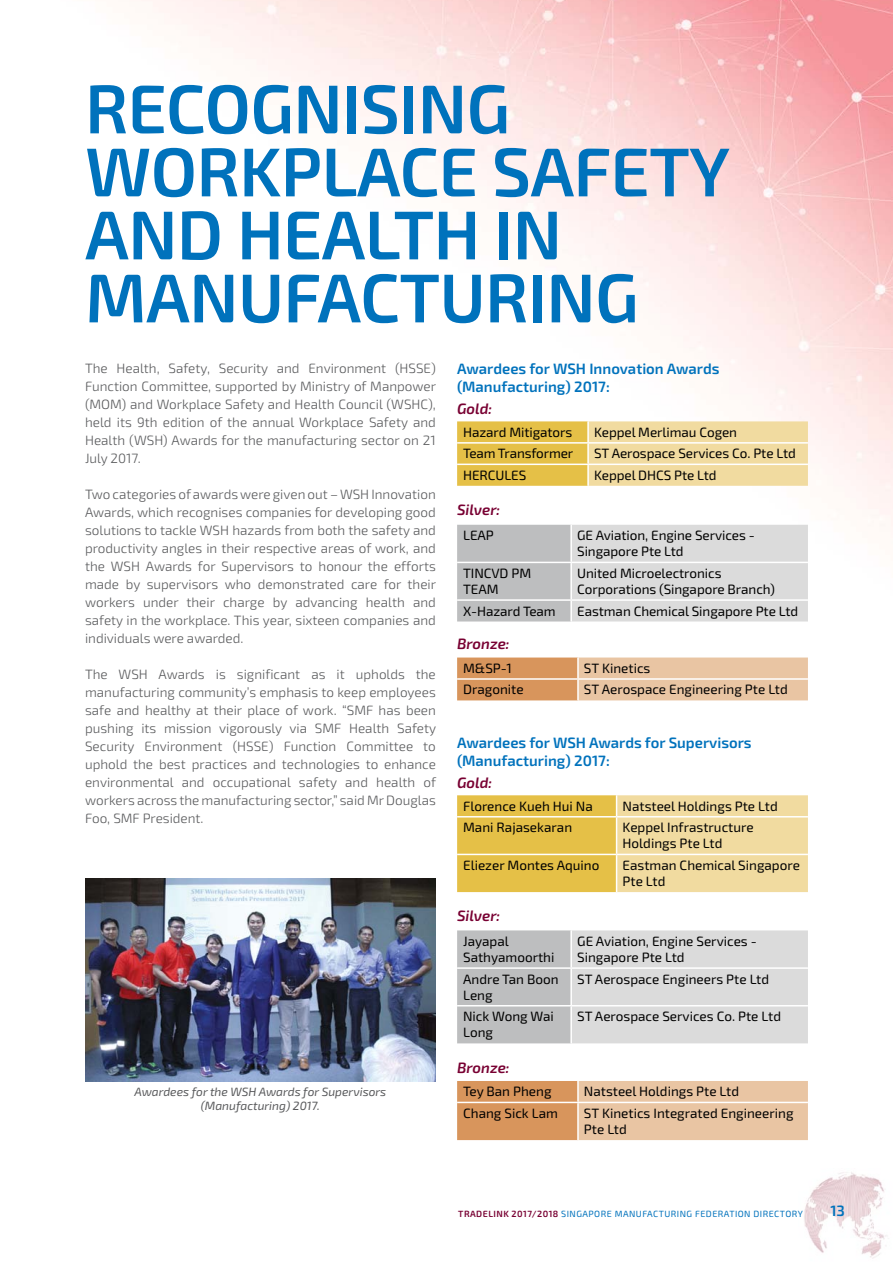
<style>
.page{position:relative;width:893px;height:1263px;background:#fff}
.page>*{position:absolute;margin:0;border:0;box-sizing:border-box;transform-origin:0 0}
.t1{font:600 69px/63px "Exo 2";letter-spacing:-.01em;color:#0072bc}
.t2{font:600 15px/18px "Exo 2";color:#0072bc}
.t3{font:italic 600 15px "Exo 2";color:#780032}
.t4{font:300 13.5px/18px "Exo 2";color:#58595b;text-align:justify}
.t5{font:13.5px/16.2px "Exo 2";color:#000}
.t6{font:italic 12px/13.5px "Exo 2";color:#58595b;text-align:center}
.t7{font:9px "Exo 2";letter-spacing:.05em;color:#0072bc}
.s1{font-weight:600;color:#780032}
</style>
<div class="page">
<img style="left:804px;top:1172px;width:83px;height:87px">
<img style="left:141px;top:0;width:752px;height:701px">
<svg style="left:457px;top:421px;width:351px;height:65px;background:#ecd181"></svg>
<hr style="left:587px;top:421px;width:2px;height:21px;background:#fff">
<hr style="left:457px;top:442px;width:131px;height:2px;background:#fff">
<hr style="left:588px;top:442px;width:220px;height:2px;background:#fff">
<hr style="left:587px;top:444px;width:2px;height:20px;background:#fff">
<hr style="left:457px;top:464px;width:131px;height:1px;background:#fff">
<hr style="left:588px;top:464px;width:220px;height:1px;background:#fff">
<hr style="left:587px;top:465px;width:2px;height:21px;background:#fff">
<svg style="left:457px;top:525px;width:351px;height:96px;background:#d1d1d2"></svg>
<hr style="left:570px;top:525px;width:2px;height:37px;background:#fff">
<hr style="left:457px;top:562px;width:114px;height:1px;background:#fff">
<hr style="left:571px;top:562px;width:237px;height:1px;background:#fff">
<hr style="left:570px;top:563px;width:2px;height:36px;background:#fff">
<hr style="left:457px;top:599px;width:114px;height:2px;background:#fff">
<hr style="left:571px;top:599px;width:237px;height:2px;background:#fff">
<hr style="left:570px;top:601px;width:2px;height:20px;background:#fff">
<svg style="left:457px;top:657px;width:351px;height:43px;background:#e3b58c"></svg>
<hr style="left:577px;top:657px;width:2px;height:21px;background:#fff">
<hr style="left:457px;top:678px;width:121px;height:2px;background:#fff">
<hr style="left:578px;top:678px;width:230px;height:2px;background:#fff">
<hr style="left:577px;top:680px;width:2px;height:20px;background:#fff">
<svg style="left:457px;top:795px;width:351px;height:97px;background:#ebcf79"></svg>
<hr style="left:457px;top:816px;width:160px;height:1px;background:#fff">
<hr style="left:617px;top:816px;width:191px;height:1px;background:#fff">
<hr style="left:616px;top:817px;width:1px;height:37px;background:#fff">
<hr style="left:457px;top:854px;width:160px;height:1px;background:#fff">
<hr style="left:617px;top:854px;width:191px;height:1px;background:#fff">
<hr style="left:616px;top:855px;width:1px;height:37px;background:#fff">
<svg style="left:457px;top:930px;width:351px;height:113px;background:#d1d2d2"></svg>
<hr style="left:570px;top:930px;width:2px;height:37px;background:#fff">
<hr style="left:457px;top:967px;width:114px;height:2px;background:#fff">
<hr style="left:571px;top:967px;width:237px;height:2px;background:#fff">
<hr style="left:570px;top:969px;width:2px;height:36px;background:#fff">
<hr style="left:457px;top:1005px;width:114px;height:1px;background:#fff">
<hr style="left:571px;top:1005px;width:237px;height:1px;background:#fff">
<hr style="left:570px;top:1006px;width:2px;height:37px;background:#fff">
<svg style="left:457px;top:1081px;width:351px;height:59px;background:#e3b58b"></svg>
<hr style="left:577px;top:1081px;width:2px;height:21px;background:#fff">
<hr style="left:457px;top:1102px;width:121px;height:1px;background:#fff">
<hr style="left:578px;top:1102px;width:230px;height:1px;background:#fff">
<hr style="left:577px;top:1103px;width:2px;height:37px;background:#fff">
<img style="left:85px;top:878px;width:351px;height:204px">
<h1 class="t1" style="left:85px;top:79px;width:646px">Recognising<br>Workplace Safety and</h1>
<h1 class="t1" style="left:237px;top:205px;width:85px">Health</h1>
<h1 class="t1" style="left:85px;top:205px;width:555px;text-indent:409px">in<br>Man ufacturin g</h1>
<p class="t4" style="left:85px;top:360px;width:353px">The Health, Safety, Security and Environment (HSSE)<br>Function Committee, supported by Ministry of Manpower (MOM) and Workplace Safety and Health Council (WSHC), held its 9th edition of the annual Workplace Safety and Health (WSH) Awards for the manufacturing sector on 21<br>July 2017.</p>
<p class="t4" style="left:85px;top:486px;width:353px">Two categories of awards were given out – WSH Innovation Awards, which recognises companies for developing good solutions to tackle WSH hazards from both the safety and productivity angles in their respective areas of work, and the WSH Awards for Supervisors to honour the efforts made by supervisors who demonstrated care for their workers under their charge by advancing health and safety in the workplace. This year, sixteen companies and individuals were awarded.</p>
<p class="t4" style="left:85px;top:665px;width:353px">The WSH Awards is significant as it upholds the manufacturing community’s emphasis to keep employees safe and healthy at their place of work. “SMF has been pushing its mission vigorously via SMF Health Safety Security Environment (HSSE) Function Committee to uphold the best practices and technologies to enhance environmental and occupational safety and health of workers across the manufacturing sector,” said Mr Douglas Foo, SMF President.</p>
<p class="t2" style="left:457px;top:360px;width:264px">Awardees for WSH Innovation Awards (Manufacturing) 2017:</p>
<p class="t3" style="left:457px;top:400px;width:37px">Gold:</p>
<p class="t5" style="left:463px;top:424px;width:111px">Hazard Mitigators</p>
<p class="t5" style="left:594px;top:424px;width:145px">Keppel Merlimau Cogen</p>
<p class="t5" style="left:463px;top:446px;width:112px">Team Transformer</p>
<p class="t5" style="left:594px;top:446px;width:203px">ST Aerospace Services Co. Pte Ltd</p>
<p class="t5" style="left:463px;top:467px;width:65px">HERCULES</p>
<p class="t5" style="left:594px;top:467px;width:124px">Keppel DHCS Pte Ltd</p>
<p class="t3" style="left:457px;top:501px;width:45px">Silver:</p>
<p class="t5" style="left:463px;top:528px;width:32px">LEAP</p>
<p class="t5" style="left:577px;top:528px;width:179px">GE Aviation, Engine Services -<br>Singapore Pte Ltd</p>
<p class="t5" style="left:463px;top:565px;width:70px">TINCVD PM<br>TEAM</p>
<p class="t5" style="left:577px;top:565px;width:199px">United Microelectronics<br>Corporations (Singapore Branch)</p>
<p class="t5" style="left:463px;top:603px;width:94px">X-Hazard Team</p>
<p class="t5" style="left:577px;top:603px;width:222px">Eastman Chemical Singapore Pte Ltd</p>
<p class="t3" style="left:457px;top:635px;width:54px">Bronze:</p>
<p class="t5" style="left:463px;top:660px;width:50px">M&amp;SP-1</p>
<p class="t5" style="left:584px;top:660px;width:68px">ST Kinetics</p>
<p class="t5" style="left:463px;top:682px;width:62px">Dragonite</p>
<p class="t5" style="left:584px;top:682px;width:205px">ST Aerospace Engineering Pte Ltd</p>
<p class="t2" style="left:457px;top:734px;width:296px">Awardees for WSH Awards for Supervisors (Manufacturing) 2017:</p>
<p class="t3" style="left:457px;top:774px;width:37px">Gold:</p>
<p class="t5" style="left:463px;top:798px;width:131px">Florence Kueh Hui Na</p>
<p class="t5" style="left:623px;top:798px;width:157px">Natsteel Holdings Pte Ltd</p>
<p class="t5" style="left:463px;top:820px;width:111px">Mani Rajasekaran</p>
<p class="t5" style="left:623px;top:820px;width:133px">Keppel Infrastructure<br>Holdings Pte Ltd</p>
<p class="t5" style="left:463px;top:857px;width:138px">Eliezer Montes Aquino</p>
<p class="t5" style="left:623px;top:857px;width:179px">Eastman Chemical Singapore<br>Pte Ltd</p>
<p class="t3" style="left:457px;top:907px;width:45px">Silver:</p>
<p class="t5" style="left:463px;top:933px;width:93px">Jayapal<br>Sathyamoorthi</p>
<p class="t5" style="left:577px;top:933px;width:181px">GE Aviation, Engine Services -<br>Singapore Pte Ltd</p>
<p class="t5" style="left:463px;top:971px;width:97px">Andre Tan Boon<br>Leng</p>
<p class="t5" style="left:577px;top:971px;width:193px">ST Aerospace Engineers Pte Ltd</p>
<p class="t5" style="left:463px;top:1009px;width:92px">Nick Wong Wai<br>Long</p>
<p class="t5" style="left:577px;top:1009px;width:205px">ST Aerospace Services Co. Pte Ltd</p>
<p class="t6" style="left:134px;top:1085px;width:253px">Awardees for the WSH Awards for Supervisors (Manufacturing) 2017.</p>
<p class="t3" style="left:457px;top:1058px;width:54px">Bronze:</p>
<p class="t5" style="left:463px;top:1084px;width:90px">Tey Ban Pheng</p>
<p class="t5" style="left:584px;top:1084px;width:157px">Natsteel Holdings Pte Ltd</p>
<p class="t5" style="left:463px;top:1105px;width:96px">Chang Sick Lam</p>
<p class="t5" style="left:584px;top:1105px;width:211px">ST Kinetics Integrated Engineering<br>Pte Ltd</p>
<p class="t7" style="left:458px;top:1208px;width:346px"><span class="s1">TRADELINK 2017/2018</span> SINGAPORE MANUFACTURING FEDERATION DIRECTORY</p>
<p class="t2" style="left:830px;top:1202px;width:16px">13</p>
</div>
